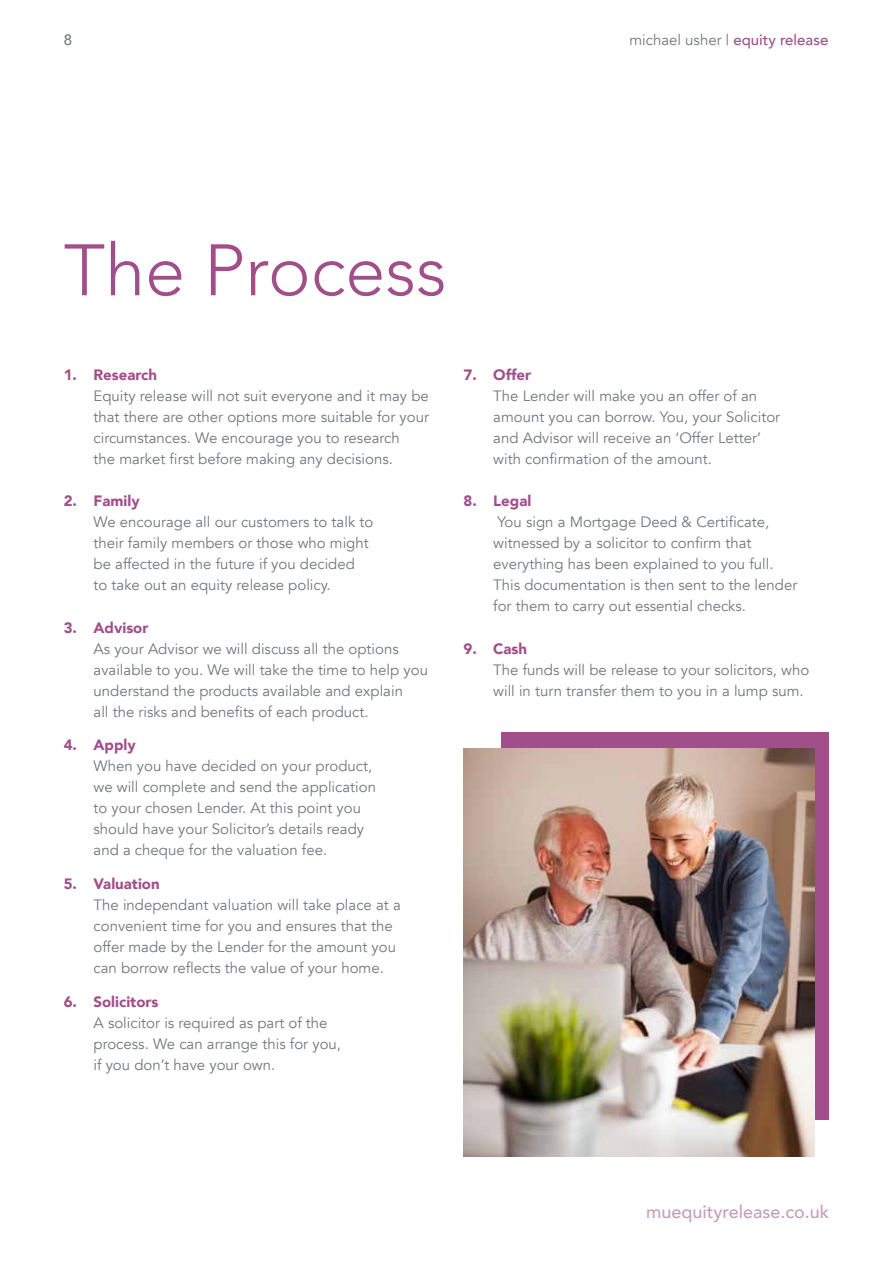
<style>
.page{position:relative;width:893px;height:1263px;background:#fff}
.page>*{position:absolute;margin:0;border:0;box-sizing:border-box;transform-origin:0 0}
.t1{font:300 72px "Avenir";color:#a14f8b}
.t2{font:500 18px "Avenir";color:#c3a0b8}
.t3{font:15px/21px "Avenir";color:#74777b}
.t4{font:900 15px "Avenir";color:#a14f8b}
.t5{font:500 15px "Avenir";color:#a14f8b}
.t6{font:500 15px "Avenir";color:#74777b}
.s1{font-weight:400;color:#74777b}
.s2{font-weight:400}
</style>
<div class="page">
<div style="left:502px;top:732px;width:327px;height:388px;background:#a14f8b"></div>
<img style="left:463px;top:748px;width:351px;height:409px">
<p class="t6" style="left:64px;top:27px;width:10px">8</p>
<p class="t5" style="left:629px;top:27px;width:200px"><span class="s1">michael usher</span> <span class="s2">|</span> equity release</p>
<h1 class="t1" style="left:64px;top:228px;width:384px">The Process</h1>
<p class="t4" style="left:64px;top:362px;width:95px">1. Research</p>
<p class="t3" style="left:94px;top:386px;width:337px">Equity release will not suit everyone and it may be that there are other options more suitable for your circumstances. We encourage you to research<br>the market first before making any decisions.</p>
<p class="t4" style="left:64px;top:488px;width:77px">2. Family</p>
<p class="t3" style="left:94px;top:512px;width:281px">We encourage all our customers to talk to their family members or those who might be affected in the future if you decided<br>to take out an equity release policy.</p>
<p class="t4" style="left:64px;top:614px;width:86px">3. Advisor</p>
<p class="t3" style="left:94px;top:638px;width:336px">As your Advisor we will discuss all the options available to you. We will take the time to help you understand the products available and explain<br>all the risks and benefits of each product.</p>
<p class="t4" style="left:64px;top:732px;width:74px">4. Apply</p>
<p class="t3" style="left:94px;top:756px;width:284px">When you have decided on your product, we will complete and send the application to your chosen Lender. At this point you should have your Solicitor’s details ready and a cheque for the valuation fee.</p>
<p class="t4" style="left:64px;top:871px;width:97px">5. Valuation</p>
<p class="t3" style="left:94px;top:895px;width:309px">The independant valuation will take place at a convenient time for you and ensures that the offer made by the Lender for the amount you can borrow reflects the value of your home.</p>
<p class="t4" style="left:64px;top:989px;width:96px">6. Solicitors</p>
<p class="t3" style="left:94px;top:1012px;width:249px">A solicitor is required as part of the process. We can arrange this for you, if you don’t have your own.</p>
<p class="t4" style="left:463px;top:362px;width:69px">7. Offer</p>
<p class="t3" style="left:493px;top:386px;width:288px">The Lender will make you an offer of an amount you can borrow. You, your Solicitor and Advisor will receive an ‘Offer Letter’ with confirmation of the amount.</p>
<p class="t4" style="left:463px;top:488px;width:69px">8. Legal</p>
<p class="t3" style="left:493px;top:512px;width:306px">You sign a Mortgage Deed &amp; Certificate, witnessed by a solicitor to confirm that everything has been explained to you full.<br>This documentation is then sent to the lender for them to carry out essential checks.</p>
<p class="t4" style="left:463px;top:635px;width:65px">9. Cash</p>
<p class="t3" style="left:493px;top:659px;width:318px">The funds will be release to your solicitors, who will in turn transfer them to you in a lump sum.</p>
<p class="t2" style="left:646px;top:1196px;width:185px">muequityrelease.co.uk</p>
</div>
